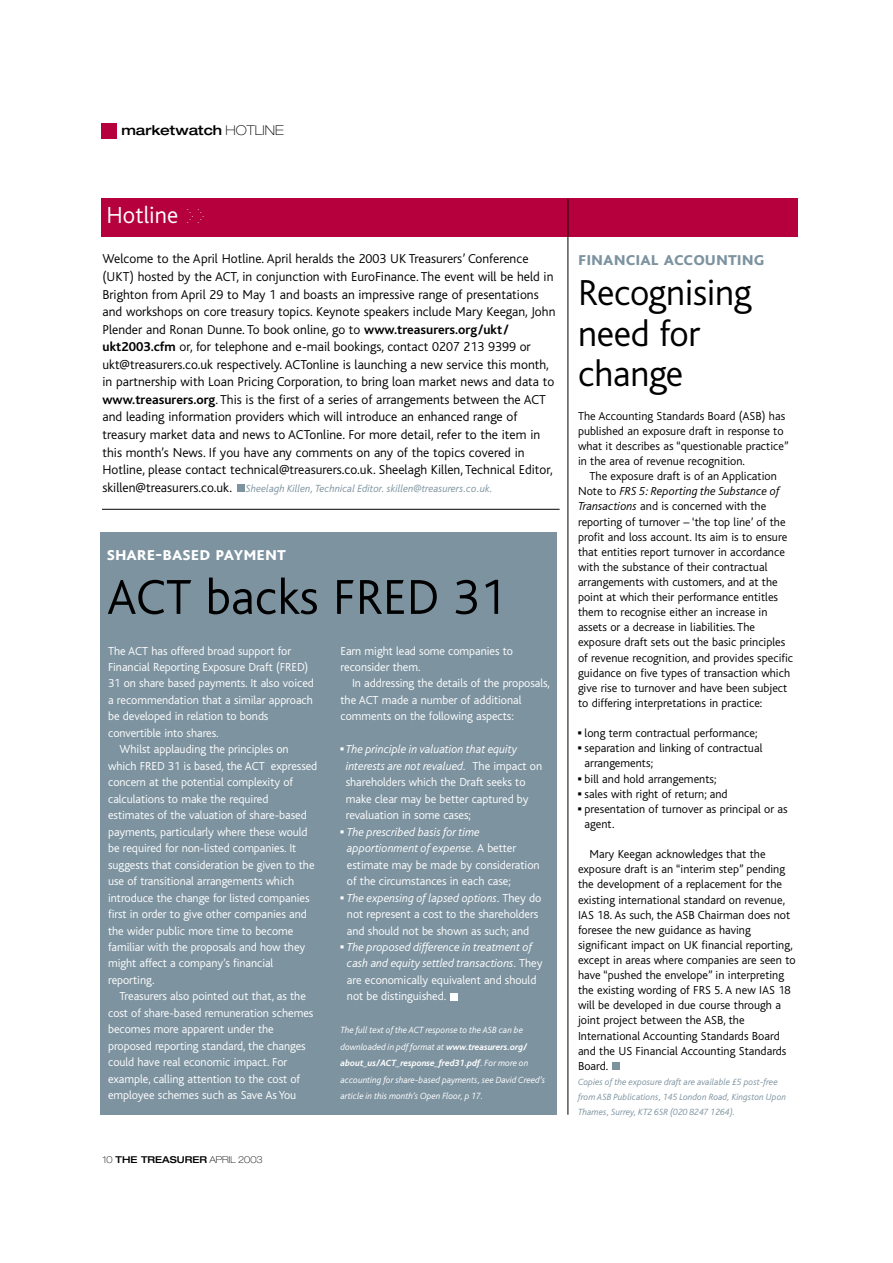
<style>
.page{position:relative;width:893px;height:1263px;background:#fff}
.page>*{position:absolute;margin:0;border:0;box-sizing:border-box;transform-origin:0 0}
.t1{font:300 51.3px "Bliss";color:#000}
.t2{font:300 37.8px/40.5px "Bliss";letter-spacing:-.01em;color:#000}
.t3{font:300 24.3px "Bliss";color:#fff}
.t4{font:700 20.25px "Bliss Caps";color:#7d93a0}
.t5{font:700 20.25px "Bliss Caps";color:#fff}
.t6{font:300 13.5px/17.5px "Bliss";color:#000}
.t7{font:500 expanded 13.5px "Helvetica Neue";color:#000}
.t8{font:300 12.15px/16.5px "Bliss";letter-spacing:-.005em;color:#fff}
.t9{font:300 12.15px/15.1px "Bliss";color:#000}
.t10{font:italic 300 12.15px/16.5px "Bliss";letter-spacing:-.005em;color:#fff}
.t11{font:300 12.15px "Dax";color:#fff;scale:.75 1}
.t12{font:italic 300 10.8px "Bliss";color:#7d93a0}
.t13{font:italic 300 9.45px/16.5px "Bliss";letter-spacing:-.005em;color:#fff}
.t14{font:italic 300 9.45px/15.1px "Bliss";color:#7d93a0}
.t15{font:500 expanded 9.45px "Helvetica Neue";color:#000}
.s1{font-weight:100}
.s2{font-weight:700}
.s3{font-style:normal;font-size:13.5px;color:#000}
.s4{font-family:"Universal Newswith Comm Pi";font-weight:400}
.s5{font-style:italic}
.s6{font-family:"Universal Newswith Comm Pi";font-weight:400;font-style:normal}
.s7{font-style:normal}
</style>
<div class="page">
<div style="left:101px;top:124px;width:15px;height:15px;background:#b6003d"></div>
<div style="left:101px;top:199px;width:697px;height:38px;background:#b6003d"></div>
<hr style="left:567px;top:199px;width:1px;height:916px;background:#000">
<div style="left:237px;top:484px;width:7px;height:8px;background:#7d93a0"></div>
<hr style="left:102px;top:509px;width:457px;height:1px;background:#000">
<div style="left:100px;top:532px;width:456px;height:583px;background:#7d93a0"></div>
<div style="left:450px;top:993px;width:7px;height:7px;background:#fff"></div>
<div style="left:612px;top:1063px;width:7px;height:7px;background:#7d93a0"></div>
<p class="t7" style="left:121px;top:125px;width:164px">marketwatch <span class="s1">HOTLINE</span></p>
<h3 class="t3" style="left:106px;top:207px;width:73px">Hotline</h3>
<p class="t11" style="left:187px;top:207px;width:25px">. . ... . . ...</p>
<p class="t6" style="left:102px;top:252px;width:454px">Welcome to the April Hotline. April heralds the 2003 UK Treasurers’ Conference (UKT) hosted by the ACT, in conjunction with EuroFinance. The event will be held in Brighton from April 29 to May 1 and boasts an impressive range of presentations and workshops on core treasury topics. Keynote speakers include Mary Keegan, John Plender and Ronan Dunne. To book online, go to <span class="s2">www.treasurers.org/ukt/ ukt2003.cfm</span> or, for telephone and e-mail bookings, contact 0207 213 9399 or ukt@treasurers.co.uk respectively. ACTonline is launching a new service this month, in partnership with Loan Pricing Corporation, to bring loan market news and data to <span class="s2">www.treasurers.org</span>. This is the first of a series of arrangements between the ACT and leading information providers which will introduce an enhanced range of treasury market data and news to ACTonline. For more detail, refer to the item in this month’s News. If you have any comments on any of the topics covered in Hotline, please contact technical@treasurers.co.uk. Sheelagh Killen, Technical Editor,</p>
<p class="t12" style="left:102px;top:485px;width:392px"><span class="s3">skillen@treasurers.co.uk.</span> Sheelagh Killen, Technical Editor. skillen@treasurers.co.uk.</p>
<h3 class="t5" style="left:107px;top:541px;width:181px">share-based payment</h3>
<h1 class="t1" style="left:107px;top:580px;width:401px">ACT backs FRED 31</h1>
<p class="t8" style="left:108px;top:644px;width:184px">The ACT has offered broad support for</p>
<p class="t8" style="left:108px;top:660px;width:202px">Financial Reporting Exposure Draft (FRED)</p>
<p class="t8" style="left:108px;top:677px;width:207px">31 on share based payments. It also voiced</p>
<p class="t8" style="left:108px;top:693px;width:206px">a recommendation that a similar approach</p>
<p class="t8" style="left:108px;top:710px;width:162px">be developed in relation to bonds</p>
<p class="t8" style="left:108px;top:726px;width:112px">convertible into shares.</p>
<p class="t8" style="left:120px;top:743px;width:170px">Whilst applauding the principles on</p>
<p class="t8" style="left:108px;top:759px;width:211px">which FRED 31 is based, the ACT expressed</p>
<p class="t8" style="left:108px;top:776px;width:186px">concern at the potential complexity of</p>
<p class="t8" style="left:108px;top:792px;width:162px">calculations to make the required</p>
<p class="t8" style="left:108px;top:809px;width:200px">estimates of the valuation of share-based</p>
<p class="t8" style="left:108px;top:825px;width:201px">payments, particularly where these would</p>
<p class="t8" style="left:108px;top:842px;width:190px">be required for non-listed companies. It</p>
<p class="t8" style="left:108px;top:858px;width:208px">suggests that consideration be given to the</p>
<p class="t8" style="left:108px;top:874px;width:188px">use of transitional arrangements which</p>
<p class="t8" style="left:108px;top:891px;width:203px">introduce the change for listed companies</p>
<p class="t8" style="left:108px;top:907px;width:200px">first in order to give other companies and</p>
<p class="t8" style="left:108px;top:924px;width:187px">the wider public more time to become</p>
<p class="t8" style="left:108px;top:940px;width:199px">familiar with the proposals and how they</p>
<p class="t8" style="left:108px;top:957px;width:167px">might affect a company’s financial</p>
<p class="t8" style="left:108px;top:973px;width:48px">reporting.</p>
<p class="t8" style="left:120px;top:990px;width:188px">Treasurers also pointed out that, as the</p>
<p class="t8" style="left:108px;top:1006px;width:207px">cost of share-based remuneration schemes</p>
<p class="t8" style="left:108px;top:1023px;width:167px">becomes more apparent under the</p>
<p class="t8" style="left:108px;top:1039px;width:199px">proposed reporting standard, the changes</p>
<p class="t8" style="left:108px;top:1056px;width:181px">could have real economic impact. For</p>
<p class="t8" style="left:108px;top:1072px;width:194px">example, calling attention to the cost of</p>
<p class="t8" style="left:108px;top:1089px;width:190px">employee schemes such as Save As You</p>
<p class="t15" style="left:102px;top:1156px;width:162px"><span class="s1">10</span> THE TREASURER <span class="s1">APRIL 2003</span></p>
<p class="t8" style="left:340px;top:644px;width:174px">Earn might lead some companies to reconsider them.</p>
<p class="t8" style="left:340px;top:677px;width:211px;text-indent:11px">In addressing the details of the proposals, the ACT made a number of additional comments on the following aspects:</p>
<p class="t8" style="left:346px;top:743px;width:198px;text-indent:-5px"><span class="s4">▪</span> <span class="s5">The principle in valuation that equity interests are not revalued.</span> The impact on shareholders which the Draft seeks to make clear may be better captured by revaluation in some cases;</p>
<p class="t8" style="left:347px;top:825px;width:194px;text-indent:-6px"><span class="s4">▪</span> <span class="s5">The prescribed basis for time apportionment of expense.</span> A better estimate may be made by consideration of the circumstances in each case;</p>
<p class="t8" style="left:340px;top:891px;width:202px;text-align:center"><span class="s4">▪</span> <span class="s5">The expensing of lapsed options.</span> They do not represent a cost to the shareholders and should not be shown as such; and</p>
<p class="t10" style="left:347px;top:940px;width:197px;text-indent:-6px"><span class="s6">▪</span> The proposed difference in treatment of cash and equity settled transactions. <span class="s7">They are economically equivalent and should not be distinguished.</span></p>
<p class="t13" style="left:340px;top:1023px;width:206px">The full text of the ACT response to the ASB can be downloaded in pdf format at <span class="s2">www.treasurers.org/ about_us/ACT_response_fred31.pdf</span>. For more on accounting for share-based payments, see David Creed’s article in this month’s Open Floor, p 17.</p>
<h3 class="t4" style="left:578px;top:246px;width:188px">financial accounting</h3>
<h2 class="t2" style="left:578px;top:277px;width:175px">Recognising need for change</h2>
<p class="t9" style="left:578px;top:410px;width:212px">The Accounting Standards Board (ASB) has published an exposure draft in response to what it describes as “questionable practice” in the area of revenue recognition.</p>
<p class="t9" style="left:578px;top:470px;width:217px;text-indent:11px">The exposure draft is of an Application Note to <span class="s5">FRS 5: Reporting the Substance of Transactions</span> and is concerned with the reporting of turnover – ‘the top line’ of the profit and loss account. Its aim is to ensure that entities report turnover in accordance with the substance of their contractual arrangements with customers, and at the point at which their performance entitles them to recognise either an increase in assets or a decrease in liabilities. The exposure draft sets out the basic principles of revenue recognition, and provides specific guidance on five types of transaction which give rise to turnover and have been subject to differing interpretations in practice:</p>
<p class="t9" style="left:578px;top:727px;width:181px"><span class="s4">▪</span> long term contractual performance;</p>
<p class="t9" style="left:584px;top:742px;width:179px;text-indent:-7px"><span class="s4">▪</span> separation and linking of contractual arrangements;</p>
<p class="t9" style="left:578px;top:773px;width:140px"><span class="s4">▪</span> bill and hold arrangements;</p>
<p class="t9" style="left:578px;top:788px;width:151px"><span class="s4">▪</span> sales with right of return; and</p>
<p class="t9" style="left:584px;top:803px;width:205px;text-indent:-7px"><span class="s4">▪</span> presentation of turnover as principal or as agent.</p>
<p class="t9" style="left:578px;top:848px;width:219px;text-indent:11px">Mary Keegan acknowledges that the exposure draft is an “interim step” pending the development of a replacement for the existing international standard on revenue, IAS 18. As such, the ASB Chairman does not foresee the new guidance as having significant impact on UK financial reporting, except in areas where companies are seen to have “pushed the envelope” in interpreting the existing wording of FRS 5. A new IAS 18 will be developed in due course through a joint project between the ASB, the International Accounting Standards Board and the US Financial Accounting Standards Board.</p>
<p class="t14" style="left:578px;top:1076px;width:210px">Copies of the exposure draft are available £5 post-free from ASB Publications, 145 London Road, Kingston Upon<br>Thames, Surrey, KT2 6SR (020 8247 1264).</p>
</div>
